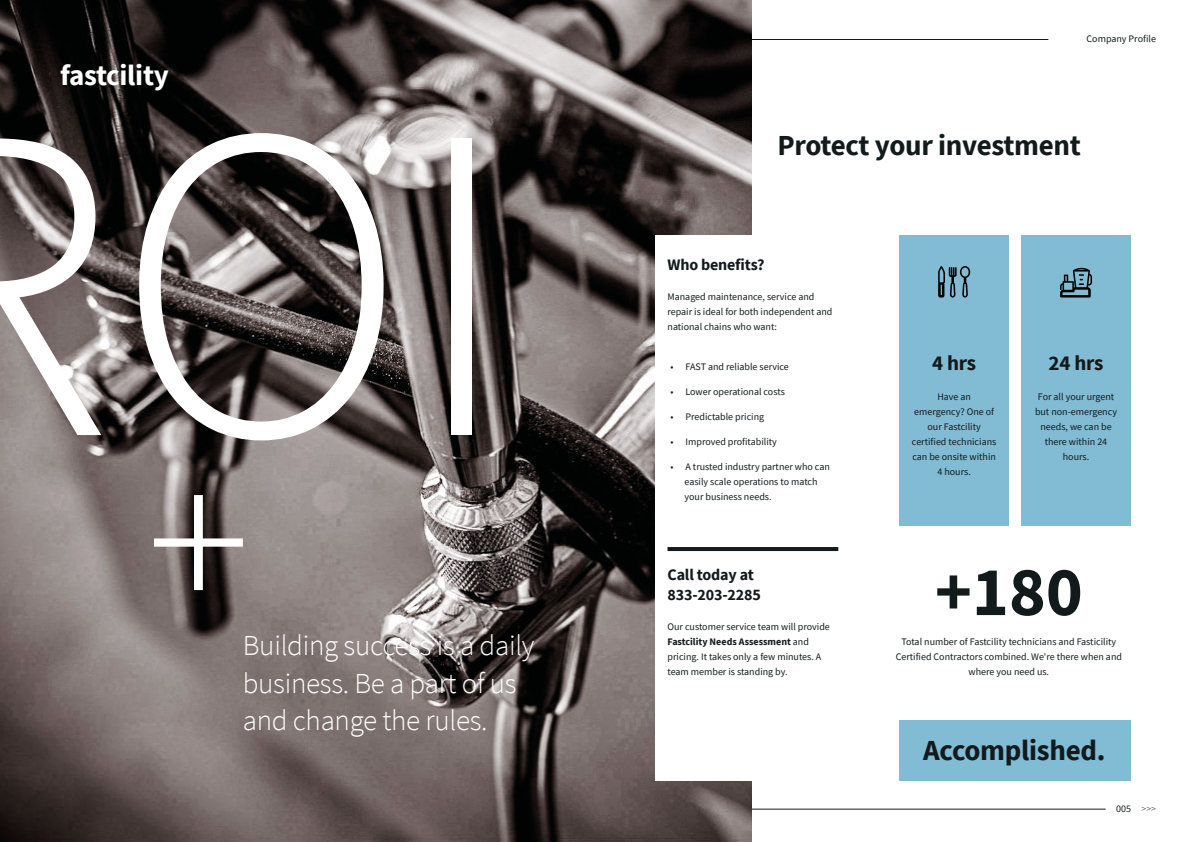
<style>
.page{position:relative;width:1191px;height:842px;background:#fff}
.page>*{position:absolute;margin:0;border:0;box-sizing:border-box;transform-origin:0 0}
.t1{font:300 450px "Source Sans Pro";color:#fff}
.t2{font:700 70px "Source Sans Pro";color:#131a1c}
.t3{font:300 29px/37.5px "Source Sans Pro";letter-spacing:-.01em;color:#fff}
.t4{font:700 29px "Source Sans Pro";letter-spacing:-.01em;color:#131a1c}
.t5{font:700 29px "Source Sans Pro";letter-spacing:-.01em;color:#fff}
.t6{font:700 21px "Source Sans Pro";letter-spacing:-.01em;color:#131a1c}
.t7{font:700 16px/20px "Source Sans Pro";letter-spacing:-.01em;color:#131a1c}
.t8{font:10px/15px "Source Sans Pro";color:#131a1c}
.s1{font-weight:700}
.s2{font-weight:300;color:#1d1d1b}
</style>
<div class="page">
<hr style="left:86px;top:809px;width:1019px;height:1px;background:#131a1c">
<hr style="left:655px;top:39px;width:393px;height:1px;background:#131a1c">
<div style="left:899px;top:235px;width:110px;height:290px;background:#81bbd4"></div>
<div style="left:1021px;top:235px;width:110px;height:290px;background:#81bbd4"></div>
<div style="left:899px;top:720px;width:232px;height:60px;background:#81bbd4"></div>
<img style="left:0;top:0;width:752px;height:842px">
<div style="left:655px;top:235px;width:207px;height:545px;background:#fff"></div>
<hr style="left:667px;top:547px;width:171px;height:4px;background:#131a1c">
<svg style="left:154px;top:495px;width:89px;height:95px"></svg>
<svg style="left:938px;top:266px;width:32px;height:32px"></svg>
<svg style="left:1060px;top:268px;width:32px;height:30px"></svg>
<h3 class="t5" style="left:60px;top:63px;width:110px">fastcility</h3>
<h1 class="t1" style="left:-130px;top:98px;width:648px">ROI</h1>
<h3 class="t3" style="left:243px;top:629px;width:293px">Building success is a daily business. Be a part of us and change the rules.</h3>
<p class="t8" style="left:1086px;top:32px;width:71px">Company Profile</p>
<h3 class="t4" style="left:777px;top:133px;width:305px">Protect your investment</h3>
<h3 class="t7" style="left:667px;top:256px;width:99px">Who benefits?</h3>
<p class="t8" style="left:667px;top:290px;width:166px">Managed maintenance, service and repair is ideal for both independent and national chains who want:</p>
<p class="t8" style="left:670px;top:360px;width:120px">• FAST and reliable service</p>
<p class="t8" style="left:670px;top:385px;width:116px">• Lower operational costs</p>
<p class="t8" style="left:670px;top:410px;width:95px">• Predictable pricing</p>
<p class="t8" style="left:670px;top:435px;width:108px">• Improved profitability</p>
<p class="t8" style="left:684px;top:460px;width:147px;text-indent:-14px">• A trusted industry partner who can easily scale operations to match your business needs.</p>
<h3 class="t7" style="left:667px;top:566px;width:95px">Call today at<br>833-203-2285</h3>
<p class="t8" style="left:667px;top:620px;width:164px">Our customer service team will provide <span class="s1">Fastcility Needs Assessment</span> and pricing. It takes only a few minutes. A team member is standing by.</p>
<h3 class="t6" style="left:932px;top:354px;width:45px">4 hrs</h3>
<p class="t8" style="left:912px;top:390px;width:86px;text-align:center">Have an emergency? One of our Fastcility certified technicians can be onsite within<br>4 hours.</p>
<h3 class="t6" style="left:1048px;top:354px;width:56px">24 hrs</h3>
<p class="t8" style="left:1035px;top:390px;width:84px;text-align:center">For all your urgent but non-emergency needs, we can be there within 24 hours.</p>
<h2 class="t2" style="left:935px;top:563px;width:149px">+180</h2>
<p class="t8" style="left:895px;top:635px;width:228px;text-align:center">Total number of Fastcility technicians and Fasticility<br>Certified Contractors combined. We're there when and where you need us.</p>
<h3 class="t4" style="left:923px;top:738px;width:184px">Accomplished.</h3>
<p class="t8" style="left:1116px;top:802px;width:41px">005 <span class="s2">&gt;&gt;&gt;</span></p>
</div>
